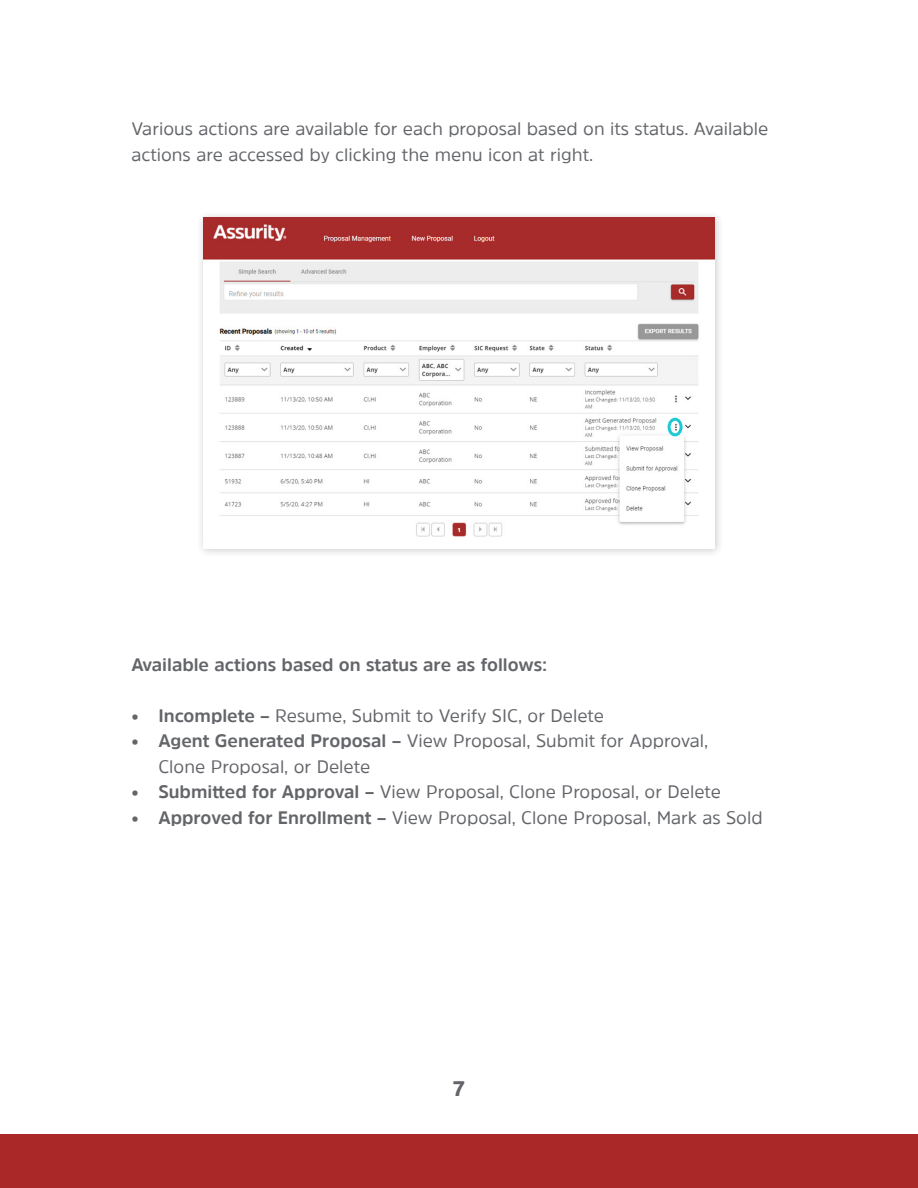
<style>
.page{position:relative;width:918px;height:1188px;background:#fff}
.page>*{position:absolute;margin:0;border:0;box-sizing:border-box;transform-origin:0 0}
.t1{font:900 21px "Amsi Pro";color:#636569}
.t2{font:18px/25.5px "Amsi Pro";color:#636569}
.t3{font:700 18px "Amsi Pro";color:#636569}
.s1{font-weight:700}
</style>
<div class="page">
<div style="left:0;top:1134px;width:918px;height:54px;background:#aa2928"></div>
<div style="left:196px;top:211px;width:528px;height:347px;background:#231f20;opacity:.24"></div>
<img style="left:204px;top:218px;width:510px;height:331px">
<div style="left:668px;top:418px;width:15px;height:18px;border:3px solid #1dcad3;border-radius:50%"></div>
<p class="t2" style="left:131px;top:116px;width:639px">Various actions are available for each proposal based on its status. Available actions are accessed by clicking the menu icon at right.</p>
<p class="t3" style="left:131px;top:652px;width:418px">Available actions based on status are as follows:</p>
<p class="t2" style="left:131px;top:702px;width:474px"><span class="s1">• Incomplete –</span> Resume, Submit to Verify SIC, or Delete</p>
<p class="t2" style="left:158px;top:728px;width:551px;text-indent:-27px"><span class="s1">• Agent Generated Proposal –</span> View Proposal, Submit for Approval,<br>Clone Proposal, or Delete</p>
<p class="t2" style="left:131px;top:778px;width:591px"><span class="s1">• Submitted for Approval –</span> View Proposal, Clone Proposal, or Delete</p>
<p class="t2" style="left:131px;top:804px;width:633px"><span class="s1">• Approved for Enrollment –</span> View Proposal, Clone Proposal, Mark as Sold</p>
<p class="t1" style="left:453px;top:1074px;width:14px">7</p>
</div>
